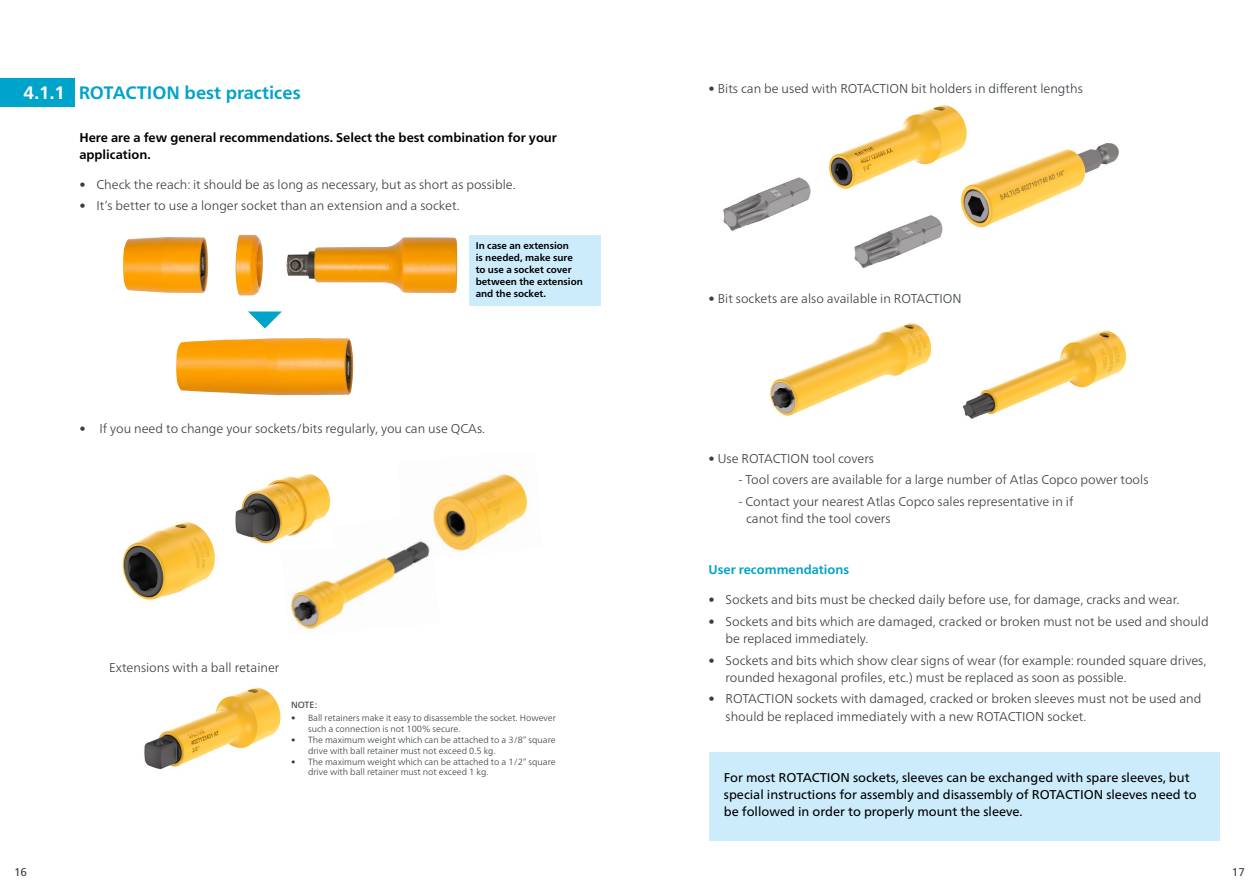
<style>
.page{position:relative;width:1259px;height:893px;background:#fff}
.page>*{position:absolute;margin:0;border:0;box-sizing:border-box;transform-origin:0 0}
.t1{font:700 18px "Neue Frutiger World";color:#00a3c9}
.t2{font:300 12.75px/17.2px "Neue Frutiger World";color:#373d42}
.t3{font:12.75px/17.2px "Neue Frutiger World";color:#000}
.t4{font:700 12.75px/17.2px "Neue Frutiger World";color:#000}
.t5{font:700 12.75px "Neue Frutiger World";color:#00a3c9}
.t6{font:11.25px "Neue Frutiger World";color:#373d42}
.t7{font:700 9.75px/12px "Neue Frutiger World";color:#000}
.t8{font:300 9px/10.8px "Neue Frutiger World";color:#373d42}
.t9{font:9px "Neue Frutiger World";color:#373d42}
.s1{color:#fff}
</style>
<div class="page">
<img style="left:962px;top:330px;width:165px;height:89px">
<div style="left:708px;top:753px;width:511px;height:88px;background:#ccecfc"></div>
<img style="left:961px;top:143px;width:158px;height:85px">
<img style="left:828px;top:105px;width:147px;height:100px">
<img style="left:723px;top:177px;width:88px;height:54px">
<img style="left:840px;top:201px;width:111px;height:67px">
<img style="left:770px;top:323px;width:162px;height:93px">
<img style="left:144px;top:687px;width:137px;height:83px">
<div style="left:0;top:79px;width:75px;height:28px;background:#00a3c9"></div>
<img style="left:433px;top:474px;width:95px;height:77px">
<img style="left:290px;top:515px;width:150px;height:115px">
<img style="left:122px;top:522px;width:94px;height:78px">
<img style="left:286px;top:237px;width:171px;height:56px">
<img style="left:235px;top:235px;width:28px;height:61px">
<img style="left:123px;top:237px;width:86px;height:56px">
<svg style="left:248px;top:311px;width:34px;height:17px"></svg>
<div style="left:469px;top:236px;width:132px;height:70px;background:#ccecfc"></div>
<img style="left:325px;top:338px;width:29px;height:57px">
<img style="left:259px;top:338px;width:66px;height:58px">
<img style="left:176px;top:339px;width:93px;height:56px">
<img style="left:235px;top:474px;width:98px;height:74px">
<h1 class="t1" style="left:24px;top:77px;width:278px"><span class="s1">4.1.1</span> ROTACTION best practices</h1>
<p class="t4" style="left:79px;top:128px;width:479px">Here are a few general recommendations. Select the best combination for your application.</p>
<p class="t2" style="left:79px;top:176px;width:438px">• Check the reach: it should be as long as necessary, but as short as possible.</p>
<p class="t2" style="left:79px;top:197px;width:382px">• It’s better to use a longer socket than an extension and a socket.</p>
<p class="t7" style="left:476px;top:239px;width:109px">In case an extension<br>is needed, make sure to use a socket cover between the extension and the socket.</p>
<p class="t2" style="left:79px;top:420px;width:407px">• If you need to change your sockets/bits regularly, you can use QCAs.</p>
<p class="t2" style="left:109px;top:659px;width:172px">Extensions with a ball retainer</p>
<p class="t9" style="left:291px;top:698px;width:28px">NOTE:</p>
<p class="t8" style="left:308px;top:713px;width:249px;text-indent:-17px">• Ball retainers make it easy to disassemble the socket. However such a connection is not 100% secure.</p>
<p class="t8" style="left:308px;top:734px;width:249px;text-indent:-17px">• The maximum weight which can be attached to a 3/8” square drive with ball retainer must not exceed 0.5 kg.</p>
<p class="t8" style="left:308px;top:756px;width:249px;text-indent:-17px">• The maximum weight which can be attached to a 1/2” square drive with ball retainer must not exceed 1 kg.</p>
<p class="t2" style="left:708px;top:80px;width:376px">• Bits can be used with ROTACTION bit holders in different lengths</p>
<p class="t2" style="left:708px;top:290px;width:255px">• Bit sockets are also available in ROTACTION</p>
<p class="t2" style="left:708px;top:450px;width:167px">• Use ROTACTION tool covers</p>
<p class="t2" style="left:738px;top:471px;width:411px">- Tool covers are available for a large number of Atlas Copco power tools</p>
<p class="t2" style="left:746px;top:493px;width:329px;text-indent:-8px">- Contact your nearest Atlas Copco sales representative in if canot find the tool covers</p>
<p class="t5" style="left:708px;top:559px;width:142px">User recommendations</p>
<p class="t2" style="left:708px;top:591px;width:472px">• Sockets and bits must be checked daily before use, for damage, cracks and wear.</p>
<p class="t2" style="left:725px;top:613px;width:484px;text-indent:-17px">• Sockets and bits which are damaged, cracked or broken must not be used and should be replaced immediately.</p>
<p class="t2" style="left:725px;top:652px;width:482px;text-indent:-17px">• Sockets and bits which show clear signs of wear (for example: rounded square drives, rounded hexagonal profiles, etc.) must be replaced as soon as possible.</p>
<p class="t2" style="left:725px;top:690px;width:477px;text-indent:-17px">• ROTACTION sockets with damaged, cracked or broken sleeves must not be used and should be replaced immediately with a new ROTACTION socket.</p>
<p class="t3" style="left:724px;top:769px;width:474px">For most ROTACTION sockets, sleeves can be exchanged with spare sleeves, but special instructions for assembly and disassembly of ROTACTION sleeves need to be followed in order to properly mount the sleeve.</p>
<p class="t6" style="left:14px;top:863px;width:15px">16</p>
<p class="t6" style="left:1231px;top:863px;width:15px">17</p>
</div>
